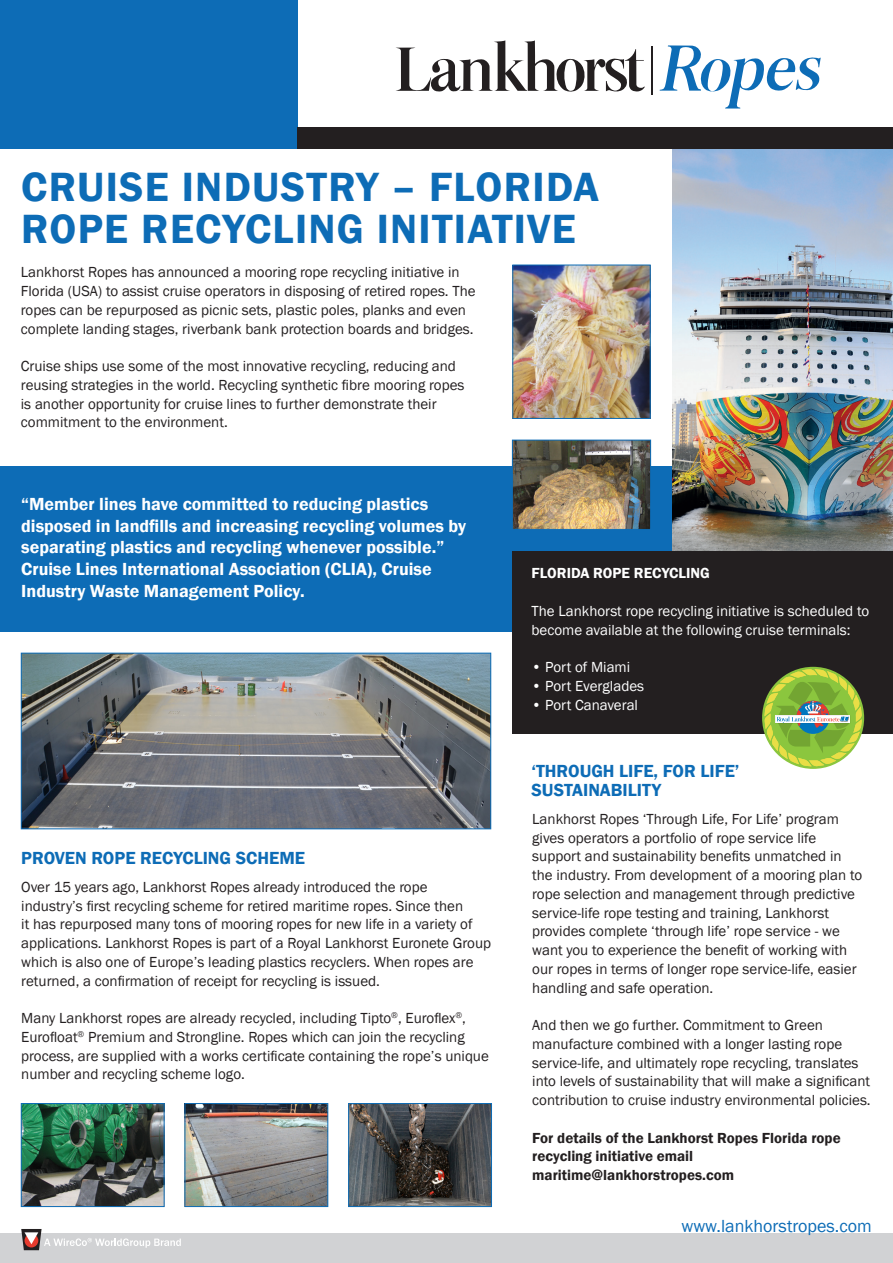
<style>
.page{position:relative;width:893px;height:1263px;background:#fff}
.page>*{position:absolute;margin:0;border:0;box-sizing:border-box;transform-origin:0 0}
.t1{font:600 42px/42px "Franklin Gothic";letter-spacing:.03em;color:#0d6cb6}
.t2{font:600 18px/21.6px "Franklin Gothic";color:#fff}
.t3{font:600 18px/18.8px "Franklin Gothic";color:#0d6cb6}
.t4{font:18px "Franklin Gothic";color:#0d6cb6}
.t5{font:15px/18.8px "Franklin Gothic";color:#231f20}
.t6{font:15px/18.8px "Franklin Gothic";color:#fff}
.t7{font:600 15px/18.8px "Franklin Gothic";color:#231f20}
.t8{font:600 15px "Franklin Gothic";color:#fff}
</style>
<div class="page">
<img style="left:672px;top:149px;width:221px;height:401px">
<div style="left:0;top:0;width:298px;height:149px;background:#0d6cb6"></div>
<div style="left:0;top:1233px;width:893px;height:30px;background:#d1d2d4"></div>
<svg style="left:21px;top:1229px;width:160px;height:21px"></svg>
<div style="left:298px;top:128px;width:595px;height:21px;background:#231f20"></div>
<svg style="left:396px;top:40px;width:249px;height:52px"></svg>
<hr style="left:651px;top:46px;width:1px;height:49px;background:#231f20">
<svg style="left:660px;top:45px;width:161px;height:64px"></svg>
<div style="left:0;top:466px;width:672px;height:165px;background:#0d6cb6"></div>
<div style="left:512px;top:551px;width:381px;height:182px;background:#231f20"></div>
<img style="left:514px;top:442px;width:135px;height:86px">
<div style="left:512px;top:440px;width:139px;height:90px;border:1px solid #0d6cb6"></div>
<img style="left:23px;top:1105px;width:139px;height:100px">
<div style="left:21px;top:1103px;width:143px;height:104px;border:1px solid #0d6cb6"></div>
<img style="left:187px;top:1105px;width:139px;height:100px">
<div style="left:185px;top:1103px;width:143px;height:104px;border:1px solid #0d6cb6"></div>
<img style="left:350px;top:1105px;width:140px;height:100px">
<div style="left:348px;top:1103px;width:144px;height:104px;border:1px solid #0d6cb6"></div>
<img style="left:514px;top:267px;width:135px;height:150px">
<div style="left:512px;top:265px;width:139px;height:154px;border:1px solid #0d6cb6"></div>
<img style="left:23px;top:655px;width:466px;height:172px">
<div style="left:21px;top:653px;width:470px;height:176px;border:1px solid #0d6cb6"></div>
<svg style="left:764px;top:669px;width:98px;height:97px"></svg>
<h1 class="t1" style="left:21px;top:166px;width:579px">CRUISE INDUSTRY – FLORIDA<br>ROPE RECYCLING INITIATIVE</h1>
<p class="t5" style="left:21px;top:263px;width:456px">Lankhorst Ropes has announced a mooring rope recycling initiative in Florida (USA) to assist cruise operators in disposing of retired ropes. The ropes can be repurposed as picnic sets, plastic poles, planks and even complete landing stages, riverbank bank protection boards and bridges.</p>
<p class="t5" style="left:21px;top:357px;width:445px">Cruise ships use some of the most innovative recycling, reducing and reusing strategies in the world. Recycling synthetic fibre mooring ropes is another opportunity for cruise lines to further demonstrate their commitment to the environment.</p>
<p class="t2" style="left:21px;top:494px;width:446px">“Member lines have committed to reducing plastics disposed in landfills and increasing recycling volumes by separating plastics and recycling whenever possible.” Cruise Lines International Association (CLIA), Cruise Industry Waste Management Policy.</p>
<p class="t3" style="left:21px;top:849px;width:285px">PROVEN ROPE RECYCLING SCHEME</p>
<p class="t5" style="left:21px;top:878px;width:471px">Over 15 years ago, Lankhorst Ropes already introduced the rope industry’s first recycling scheme for retired maritime ropes. Since then<br>it has repurposed many tons of mooring ropes for new life in a variety of applications. Lankhorst Ropes is part of a Royal Lankhorst Euronete Group which is also one of Europe’s leading plastics recyclers. When ropes are returned, a confirmation of receipt for recycling is issued.</p>
<p class="t5" style="left:21px;top:1009px;width:469px">Many Lankhorst ropes are already recycled, including Tipto<sup>®</sup>, Euroflex<sup>®</sup>, Eurofloat<sup>®</sup> Premium and Strongline. Ropes which can join the recycling process, are supplied with a works certificate containing the rope’s unique number and recycling scheme logo.</p>
<p class="t8" style="left:531px;top:564px;width:180px">FLORIDA ROPE RECYCLING</p>
<p class="t6" style="left:531px;top:602px;width:339px">The Lankhorst rope recycling initiative is scheduled to become available at the following cruise terminals:</p>
<p class="t6" style="left:531px;top:658px;width:100px">• Port of Miami</p>
<p class="t6" style="left:531px;top:677px;width:114px">• Port Everglades</p>
<p class="t6" style="left:531px;top:695px;width:108px">• Port Canaveral</p>
<p class="t3" style="left:531px;top:762px;width:210px">‘THROUGH LIFE, FOR LIFE’<br>SUSTAINABILITY</p>
<p class="t5" style="left:532px;top:810px;width:331px">Lankhorst Ropes ‘Through Life, For Life’ program gives operators a portfolio of rope service life support and sustainability benefits unmatched in the industry. From development of a mooring plan to rope selection and management through predictive service-life rope testing and training, Lankhorst provides complete ‘through life’ rope service - we want you to experience the benefit of working with our ropes in terms of longer rope service-life, easier handling and safe operation.</p>
<p class="t5" style="left:532px;top:1016px;width:340px">And then we go further. Commitment to Green manufacture combined with a longer lasting rope service-life, and ultimately rope recycling, translates into levels of sustainability that will make a significant contribution to cruise industry environmental policies.</p>
<p class="t7" style="left:532px;top:1128px;width:310px">For details of the Lankhorst Ropes Florida rope recycling initiative email maritime@lankhorstropes.com</p>
<p class="t4" style="left:681px;top:1215px;width:192px">www.lankhorstropes.com</p>
</div>
